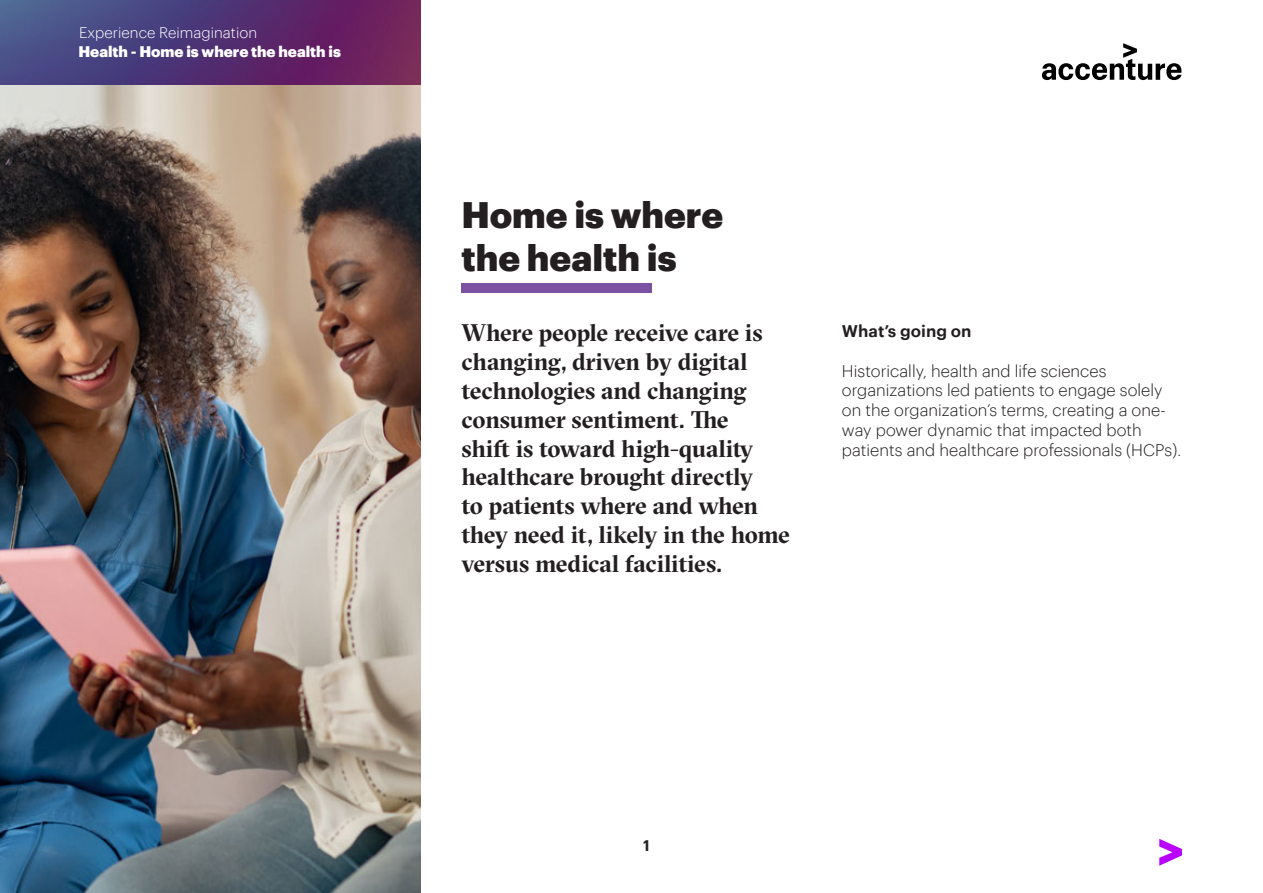
<style>
.page{position:relative;width:1263px;height:893px;background:#fff}
.page>*{position:absolute;margin:0;border:0;box-sizing:border-box;transform-origin:0 0}
.t1{font:900 36px "Graphik";color:#231f20}
.t2{font:700 24px/28.8px "GT Sectra Fine";letter-spacing:-.01em;color:#231f20}
.TextBody{font:300 16.5px/19.8px "Graphik";color:#231f20}
.TextBody-2{font:600 16.5px "Graphik";color:#231f20}
.t3{font:900 15px "Graphik";color:#fff}
.t4{font:300 15px "Graphik";color:#fff}
.t5{font:600 15px "Graphik";color:#231f20}
</style>
<div class="page">
<svg style="left:1159px;top:839px;width:23px;height:27px"></svg>
<img style="left:0;top:0;width:421px;height:86px">
<img style="left:0;top:86px;width:421px;height:807px">
<div style="left:461px;top:283px;width:191px;height:9px;background:#7c51a1"></div>
<svg style="left:1042px;top:43px;width:139px;height:37px"></svg>
<p class="t4" style="left:79px;top:22px;width:180px">Experience Reimagination</p>
<p class="t3" style="left:78px;top:40px;width:264px">Health - Home is where the health is</p>
<h1 class="t1" style="left:461px;top:186px;width:263px">Home is where</h1>
<h1 class="t1" style="left:461px;top:230px;width:217px">the health is</h1>
<p class="t2" style="left:461px;top:319px;width:330px">Where people receive care is changing, driven by digital technologies and changing consumer sentiment. The<br>shift is toward high-quality healthcare brought directly<br>to patients where and when they need it, likely in the home versus medical facilities.</p>
<p class="TextBody-2" style="left:842px;top:318px;width:131px">What’s going on</p>
<p class="TextBody" style="left:842px;top:359px;width:341px">Historically, health and life sciences organizations led patients to engage solely on the organization’s terms, creating a one&shy;way power dynamic that impacted both patients and healthcare professionals (HCPs).</p>
<p class="t5" style="left:643px;top:834px;width:8px">1</p>
</div>
